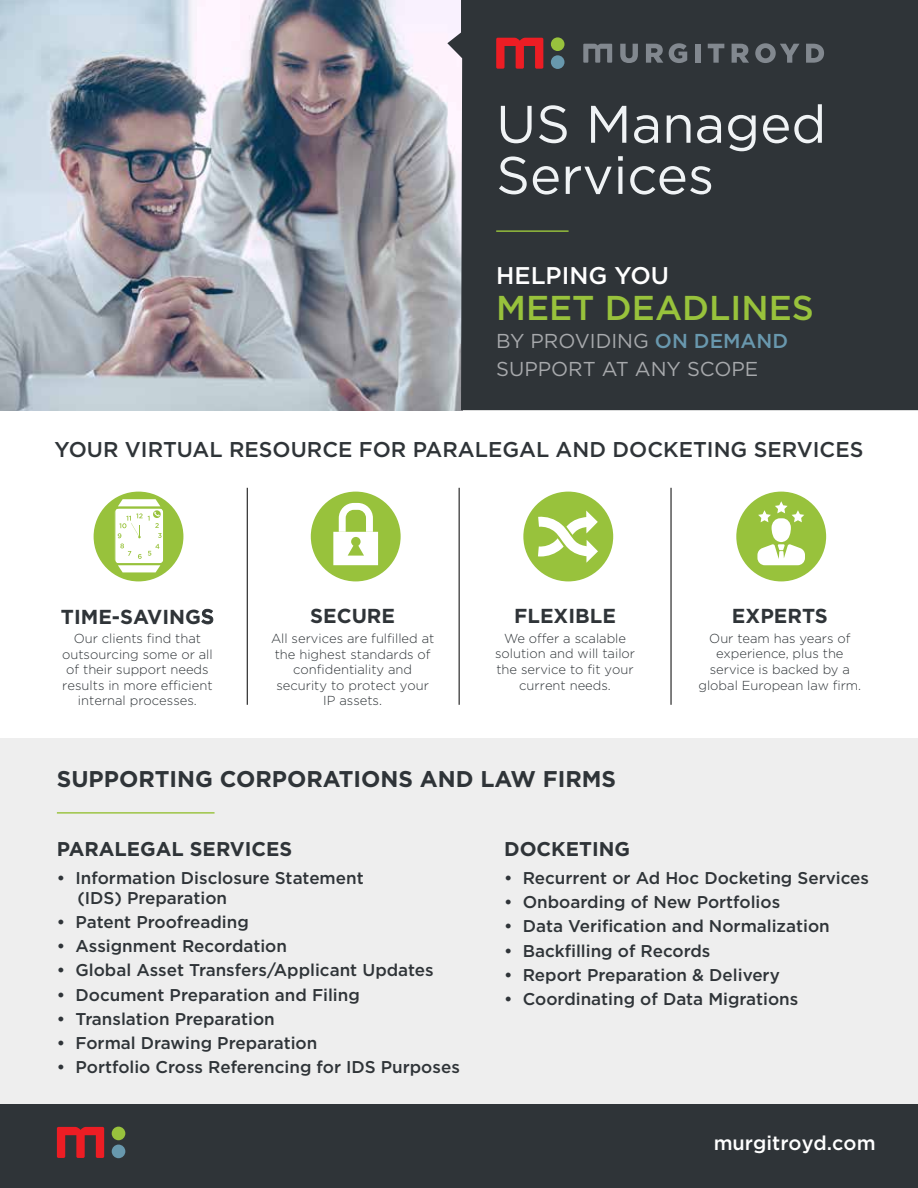
<style>
.page{position:relative;width:918px;height:1188px;background:#fff}
.page>*{position:absolute;margin:0;border:0;box-sizing:border-box;transform-origin:0 0}
.t1{font:52.8px/51.2px "Gotham";color:#f0f3f5}
.t2{font:500 34.5px "Gotham";color:#98c23c}
.t3{font:500 24.15px "Gotham";color:#fff}
.t4{font:700 22.8px "Gotham";color:#2f3438}
.t5{font:500 21.3px "Gotham";color:#2f3438}
.t6{font:700 20.25px "Gotham";color:#2f3438}
.t7{font:20.1px/27.3px "Gotham";color:#a7a9ac}
.t8{font:700 19.95px "Gotham";color:#2f3438}
.t9{font:500 19.95px "Gotham";color:#fff}
.t10{font:500 17.1px/20px "Gotham";color:#2f3438}
.t11{font:300 13.05px/15.6px "Gotham";color:#2f3438;text-align:center}
.s1{font-weight:500;color:#6998ae}
.s2{font-weight:500}
</style>
<div class="page">
<img style="left:0;top:0;width:447px;height:410px">
<div style="left:447px;top:0;width:471px;height:410px;background:#2f3438"></div>
<div style="left:551px;top:55px;width:13px;height:14px;background:#6898ad;border-radius:50%"></div>
<div style="left:551px;top:37px;width:13px;height:14px;background:#98c23d;border-radius:50%"></div>
<svg style="left:496px;top:38px;width:47px;height:31px"></svg>
<svg style="left:620px;top:44px;width:18px;height:19px"></svg>
<svg style="left:646px;top:44px;width:17px;height:19px"></svg>
<svg style="left:669px;top:43px;width:18px;height:20px"></svg>
<div style="left:695px;top:44px;width:5px;height:19px;background:#82888f"></div>
<svg style="left:708px;top:44px;width:16px;height:19px"></svg>
<svg style="left:732px;top:44px;width:17px;height:19px"></svg>
<svg style="left:755px;top:43px;width:45px;height:20px"></svg>
<svg style="left:806px;top:44px;width:18px;height:19px"></svg>
<svg style="left:583px;top:44px;width:29px;height:19px"></svg>
<hr style="left:496px;top:230px;width:73px;height:2px;background:#98c23c">
<div style="left:0;top:739px;width:918px;height:449px;background:#eee"></div>
<hr style="left:57px;top:812px;width:158px;height:2px;background:#98c23c">
<div style="left:0;top:1104px;width:918px;height:84px;background:#2f3438"></div>
<div style="left:112px;top:1145px;width:13px;height:13px;background:#6898ad;border-radius:50%"></div>
<div style="left:112px;top:1127px;width:13px;height:13px;background:#98c23d;border-radius:50%"></div>
<svg style="left:57px;top:1127px;width:47px;height:31px"></svg>
<div style="left:523px;top:492px;width:90px;height:89px;background:#98c23c;border-radius:50%"></div>
<svg style="left:538px;top:511px;width:60px;height:52px"></svg>
<div style="left:736px;top:492px;width:90px;height:89px;background:#98c23c;border-radius:50%"></div>
<svg style="left:757px;top:501px;width:48px;height:64px"></svg>
<div style="left:311px;top:492px;width:90px;height:89px;background:#98c23c;border-radius:50%"></div>
<svg style="left:333px;top:503px;width:45px;height:62px"></svg>
<div style="left:94px;top:492px;width:89px;height:89px;background:#98c23c;border-radius:50%"></div>
<svg style="left:114px;top:499px;width:50px;height:73px;background:#ebf3d9"></svg>
<hr style="left:247px;top:488px;width:1px;height:217px;background:#000">
<hr style="left:459px;top:488px;width:1px;height:217px;background:#000">
<hr style="left:671px;top:488px;width:1px;height:217px;background:#000">
<h1 class="t1" style="left:496px;top:97px;width:332px">US Managed<br>Services</h1>
<h3 class="t3" style="left:496px;top:259px;width:174px">HELPING YOU</h3>
<h2 class="t2" style="left:496px;top:285px;width:319px">MEET DEADLINES</h2>
<p class="t7" style="left:496px;top:327px;width:293px">BY PROVIDING <span class="s1">ON DEMAND<br></span>SUPPORT AT ANY SCOPE</p>
<p class="t5" style="left:55px;top:436px;width:810px">YOUR VIRTUAL RESOURCE FOR PARALEGAL AND DOCKETING SERVICES</p>
<p class="t6" style="left:61px;top:603px;width:154px">TIME-SAVING<span class="s2">S</span></p>
<p class="t11" style="left:62px;top:630px;width:152px">Our clients find that outsourcing some or all of their support needs results in more efficient internal processes.</p>
<p class="t6" style="left:310px;top:603px;width:86px">SECURE</p>
<p class="t11" style="left:271px;top:630px;width:165px">All services are fulfilled at the highest standards of confidentiality and security to protect your<br>IP assets.</p>
<p class="t6" style="left:514px;top:602px;width:103px">FLEXIBLE</p>
<p class="t11" style="left:495px;top:630px;width:142px">We offer a scalable solution and will tailor the service to fit your current needs.</p>
<h3 class="t4" style="left:57px;top:763px;width:561px">SUPPORTING CORPORATIONS AND LAW FIRMS</h3>
<p class="t6" style="left:732px;top:602px;width:97px">EXPERTS</p>
<p class="t11" style="left:698px;top:630px;width:164px">Our team has years of experience, plus the service is backed by a global European law firm.</p>
<p class="t8" style="left:57px;top:835px;width:237px">PARALEGAL SERVICES</p>
<p class="t10" style="left:77px;top:868px;width:288px;text-indent:-20px">• Information Disclosure Statement (IDS) Preparation</p>
<p class="t10" style="left:57px;top:912px;width:193px">• Patent Proofreading</p>
<p class="t10" style="left:57px;top:936px;width:232px">• Assignment Recordation</p>
<p class="t10" style="left:57px;top:960px;width:378px">• Global Asset Transfers/Applicant Updates</p>
<p class="t10" style="left:57px;top:984px;width:304px">• Document Preparation and Filing</p>
<p class="t10" style="left:57px;top:1009px;width:219px">• Translation Preparation</p>
<p class="t10" style="left:57px;top:1033px;width:262px">• Formal Drawing Preparation</p>
<p class="t10" style="left:57px;top:1057px;width:405px">• Portfolio Cross Referencing for IDS Purposes</p>
<p class="t8" style="left:504px;top:835px;width:127px">DOCKETING</p>
<p class="t10" style="left:504px;top:868px;width:367px">• Recurrent or Ad Hoc Docketing Services</p>
<p class="t10" style="left:504px;top:892px;width:278px">• Onboarding of New Portfolios</p>
<p class="t10" style="left:504px;top:916px;width:327px">• Data Verification and Normalization</p>
<p class="t10" style="left:504px;top:940px;width:208px">• Backfilling of Records</p>
<p class="t10" style="left:504px;top:964px;width:277px">• Report Preparation &amp; Delivery</p>
<p class="t10" style="left:504px;top:989px;width:296px">• Coordinating of Data Migrations</p>
<p class="t9" style="left:714px;top:1130px;width:163px">murgitroyd.com</p>
</div>
